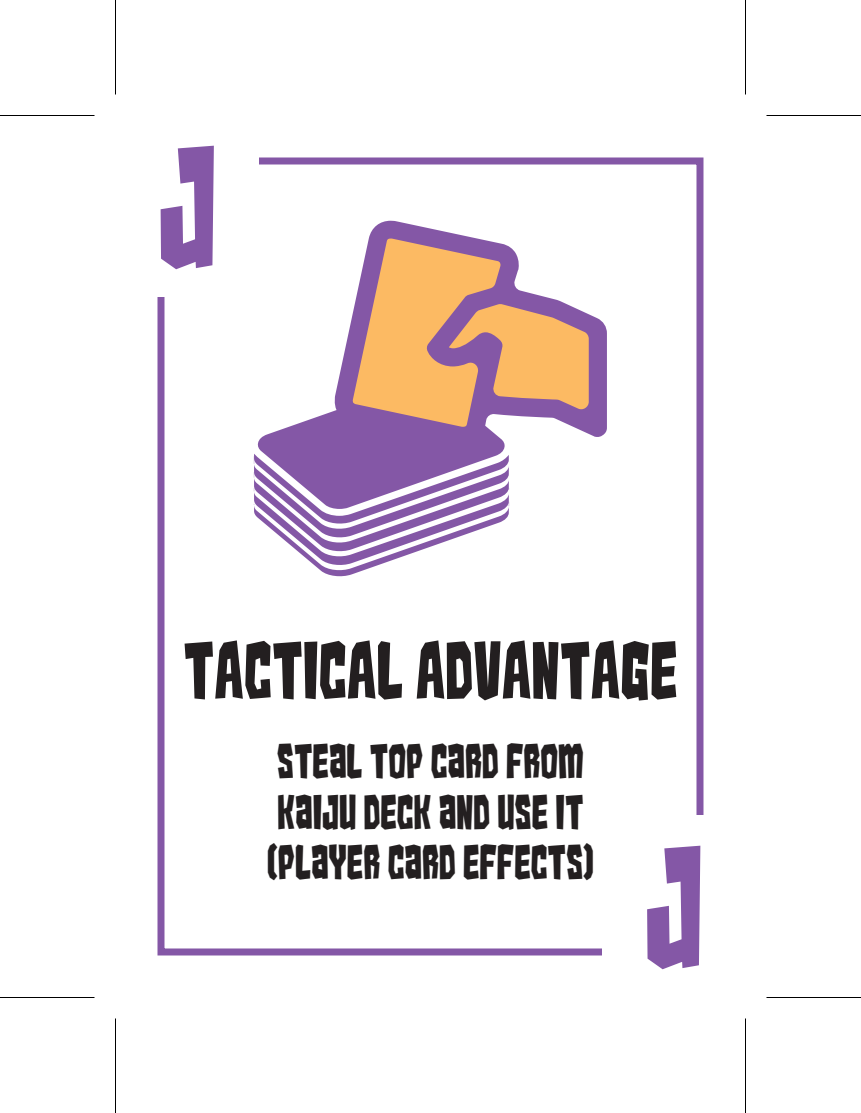
<style>
.page{position:relative;width:861px;height:1113px;background:#fff}
.page>*{position:absolute;margin:0;border:0;box-sizing:border-box;transform-origin:0 0}
.t1{font:147px "Kaiju Monster G";color:#8457a6}
.t2{font:70px "Kaiju Monster G";color:#231f20}
.t3{font:42px/50.4px "Kaiju Monster G";color:#231f20}
</style>
<div class="page">
<div style="left:158px;top:158px;width:545px;height:797px;border:7px solid #8457a6"></div>
<div style="left:115px;top:116px;width:144px;height:182px;background:#fff"></div>
<div style="left:602px;top:816px;width:144px;height:182px;background:#fff"></div>
<svg style="left:254px;top:221px;width:353px;height:356px"></svg>
<svg style="left:352px;top:239px;width:237px;height:188px;background:#d8a58c"></svg>
<hr style="left:0;top:115px;width:94px;height:1px;background:#000">
<hr style="left:766px;top:115px;width:95px;height:1px;background:#000">
<hr style="left:0;top:997px;width:94px;height:1px;background:#000">
<hr style="left:766px;top:997px;width:95px;height:1px;background:#000">
<hr style="left:115px;top:0;width:1px;height:94px;background:#000">
<hr style="left:115px;top:1018px;width:1px;height:95px;background:#000">
<hr style="left:745px;top:0;width:1px;height:94px;background:#000">
<hr style="left:745px;top:1018px;width:1px;height:95px;background:#000">
<h1 class="t1" style="left:158px;top:136px;width:60px">J</h1>
<h2 class="t2" style="left:183px;top:637px;width:496px">TACTICAL ADVANTAGE</h2>
<p class="t3" style="left:267px;top:738px;width:329px">STEAL TOP CARD FROM<br>KAIJU DECK AND USE IT (PLAYER CARD EFFECTS)</p>
<h1 class="t1" style="left:644px;top:836px;width:60px">J</h1>
</div>
